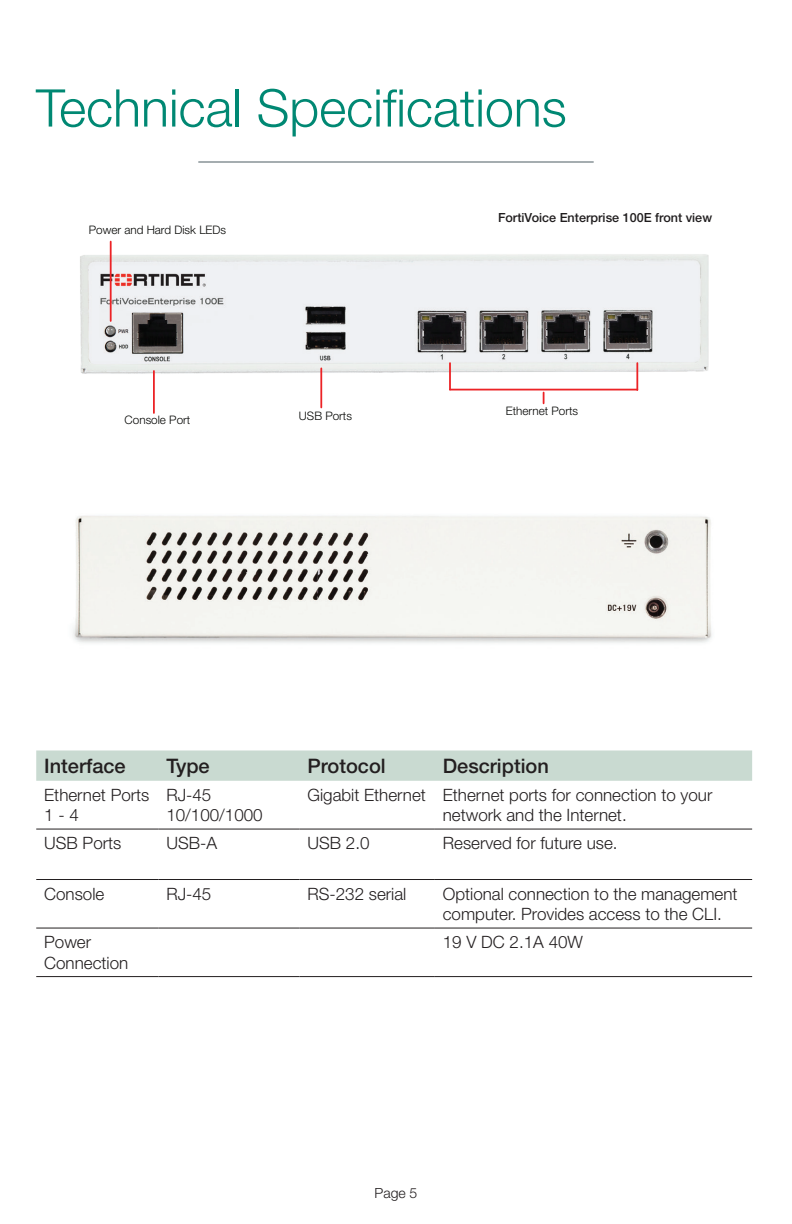
<style>
.page{position:relative;width:792px;height:1224px;background:#fff}
.page>*{position:absolute;margin:0;border:0;box-sizing:border-box;transform-origin:0 0}
.t1{font:300 52px "Helvetica Neue LT Std";color:#008873}
.t2{font:500 20px "Helvetica Neue LT Std";color:#231f20}
.t3{font:300 17px/20.4px "Helvetica Neue LT Std";color:#231f20}
.t4{font:300 14px "Helvetica Neue LT Std";color:#231f20}
.t5{font:500 12.6px "Helvetica Neue LT Std";color:#201d1e}
.t6{font:300 11.6px "Helvetica Neue LT Std";color:#050604}
</style>
<div class="page">
<div style="left:36px;top:750px;width:716px;height:31px;background:#c9dad1"></div>
<hr style="left:36px;top:829px;width:122px;height:1px;background:#231f20">
<hr style="left:158px;top:829px;width:142px;height:1px;background:#231f20">
<hr style="left:300px;top:829px;width:135px;height:1px;background:#231f20">
<hr style="left:435px;top:829px;width:317px;height:1px;background:#231f20">
<hr style="left:36px;top:879px;width:122px;height:1px;background:#231f20">
<hr style="left:158px;top:879px;width:142px;height:1px;background:#231f20">
<hr style="left:300px;top:879px;width:135px;height:1px;background:#231f20">
<hr style="left:435px;top:879px;width:317px;height:1px;background:#231f20">
<hr style="left:36px;top:928px;width:122px;height:1px;background:#231f20">
<hr style="left:158px;top:928px;width:142px;height:1px;background:#231f20">
<hr style="left:300px;top:928px;width:135px;height:1px;background:#231f20">
<hr style="left:435px;top:928px;width:317px;height:1px;background:#231f20">
<hr style="left:36px;top:976px;width:122px;height:1px;background:#231f20">
<hr style="left:158px;top:976px;width:142px;height:1px;background:#231f20">
<hr style="left:300px;top:976px;width:135px;height:1px;background:#231f20">
<hr style="left:435px;top:976px;width:317px;height:1px;background:#231f20">
<hr style="left:199px;top:161px;width:394px;height:2px;background:#a5adb0">
<img style="left:73px;top:381px;width:639px;height:262px">
<hr style="left:450px;top:389px;width:187px;height:1px;background:#ec2326">
<img style="left:80px;top:246px;width:629px;height:135px">
<hr style="left:110px;top:242px;width:2px;height:79px;background:#ec2326">
<hr style="left:153px;top:371px;width:2px;height:42px;background:#ec2326">
<hr style="left:320px;top:368px;width:2px;height:39px;background:#ec2326">
<hr style="left:636px;top:363px;width:2px;height:27px;background:#ec2326">
<hr style="left:449px;top:363px;width:2px;height:27px;background:#ec2326">
<h1 class="t1" style="left:36px;top:76px;width:532px">Technical Specifications</h1>
<p class="t6" style="left:89px;top:223px;width:139px">Power and Hard Disk LEDs</p>
<p class="t6" style="left:125px;top:412px;width:67px">Console Port</p>
<p class="t6" style="left:299px;top:409px;width:55px">USB Ports</p>
<p class="t5" style="left:498px;top:210px;width:216px">FortiVoice Enterprise 100E front view</p>
<p class="t6" style="left:506px;top:403px;width:74px">Ethernet Ports</p>
<p class="t2" style="left:44px;top:754px;width:83px">Interface</p>
<p class="t2" style="left:166px;top:754px;width:45px">Type</p>
<p class="t2" style="left:308px;top:754px;width:80px">Protocol</p>
<p class="t2" style="left:443px;top:754px;width:107px">Description</p>
<p class="t3" style="left:44px;top:784px;width:107px">Ethernet Ports<br>1 - 4</p>
<p class="t3" style="left:166px;top:784px;width:98px">RJ-45<br>10/100/1000</p>
<p class="t3" style="left:443px;top:784px;width:271px;text-indent:-135px">Gigabit Ethernet Ethernet ports for connection to your network and the Internet.</p>
<p class="t3" style="left:44px;top:833px;width:79px">USB Ports</p>
<p class="t3" style="left:166px;top:833px;width:52px">USB-A</p>
<p class="t3" style="left:307px;top:833px;width:64px">USB 2.0</p>
<p class="t3" style="left:443px;top:833px;width:176px">Reserved for future use.</p>
<p class="t3" style="left:44px;top:883px;width:62px">Console</p>
<p class="t3" style="left:166px;top:883px;width:47px">RJ-45</p>
<p class="t3" style="left:307px;top:883px;width:100px">RS-232 serial</p>
<p class="t3" style="left:443px;top:883px;width:296px">Optional connection to the management computer. Provides access to the CLI.</p>
<p class="t3" style="left:44px;top:932px;width:86px">Power<br>Connection</p>
<p class="t3" style="left:443px;top:932px;width:142px">19 V DC 2.1A 40W</p>
<p class="t4" style="left:375px;top:1184px;width:44px">Page 5</p>
</div>
